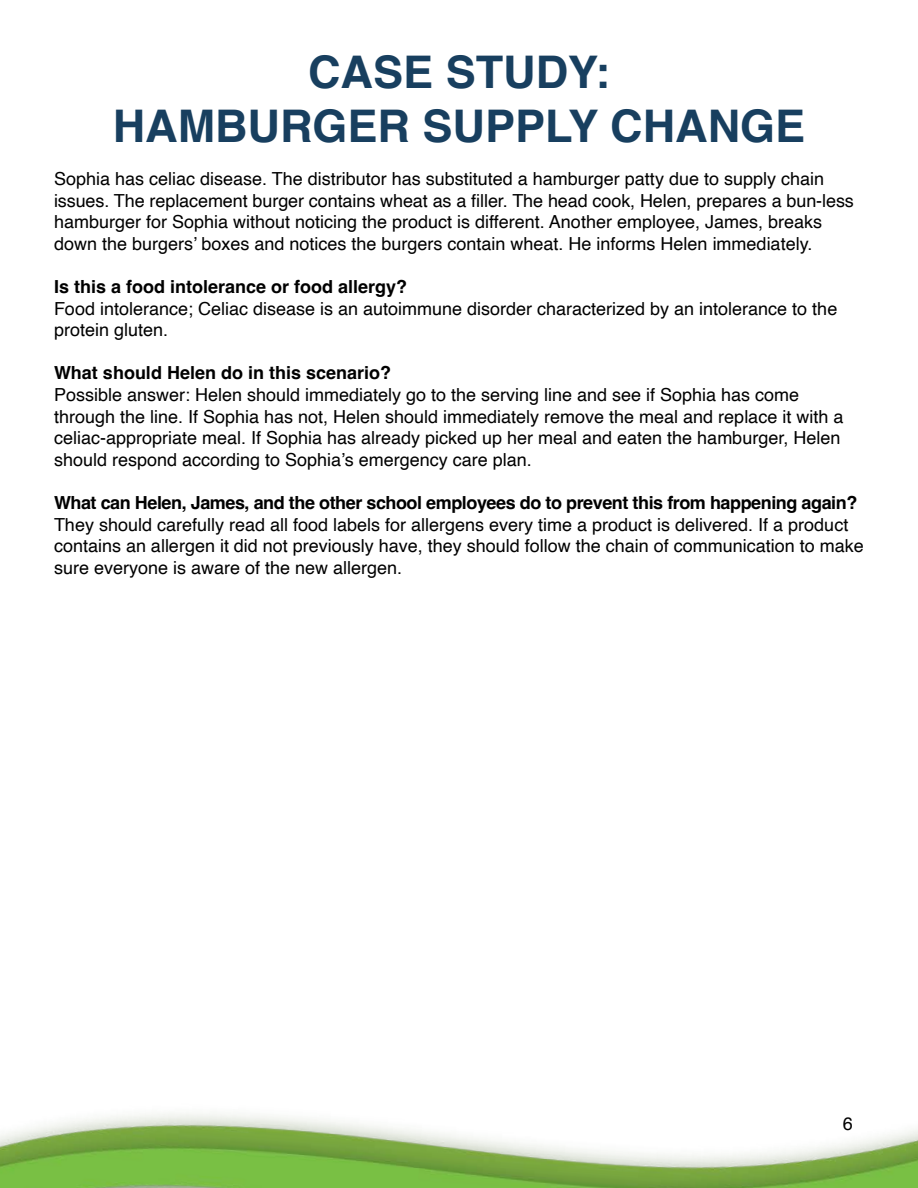
<style>
.page{position:relative;width:918px;height:1188px;background:#fff}
.page>*{position:absolute;margin:0;border:0;box-sizing:border-box;transform-origin:0 0}
.t1{font:700 45px "Helvetica";color:#183f5f}
.t2{font:18px/21.6px "Helvetica";color:#000}
.t3{font:700 18px "Helvetica";letter-spacing:-.025em;color:#000}
.t4{font:700 18px "Helvetica";color:#000}
</style>
<div class="page">
<img style="left:0;top:1113px;width:918px;height:75px">
<p class="t1" style="left:308px;top:44px;width:303px">CASE STUDY:</p>
<p class="t1" style="left:113px;top:98px;width:694px">HAMBURGER SUPPLY CHANGE</p>
<p class="t2" style="left:54px;top:168px;width:801px">Sophia has celiac disease. The distributor has substituted a hamburger patty due to supply chain issues. The replacement burger contains wheat as a filler. The head cook, Helen, prepares a bun-less hamburger for Sophia without noticing the product is different. Another employee, James, breaks down the burgers’ boxes and notices the burgers contain wheat. He informs Helen immediately.</p>
<p class="t4" style="left:54px;top:276px;width:355px">Is this a food intolerance or food allergy?</p>
<p class="t2" style="left:54px;top:298px;width:785px">Food intolerance; Celiac disease is an autoimmune disorder characterized by an intolerance to the protein gluten.</p>
<p class="t4" style="left:54px;top:362px;width:339px">What should Helen do in this scenario?</p>
<p class="t2" style="left:54px;top:384px;width:791px">Possible answer: Helen should immediately go to the serving line and see if Sophia has come through the line. If Sophia has not, Helen should immediately remove the meal and replace it with a celiac-appropriate meal. If Sophia has already picked up her meal and eaten the hamburger, Helen should respond according to Sophia’s emergency care plan.</p>
<p class="t3" style="left:54px;top:492px;width:805px">What can Helen, James, and the other school employees do to prevent this from happening again?</p>
<p class="t2" style="left:54px;top:514px;width:811px">They should carefully read all food labels for allergens every time a product is delivered. If a product contains an allergen it did not previously have, they should follow the chain of communication to make sure everyone is aware of the new allergen.</p>
<p class="t2" style="left:843px;top:1113px;width:12px">6</p>
</div>
